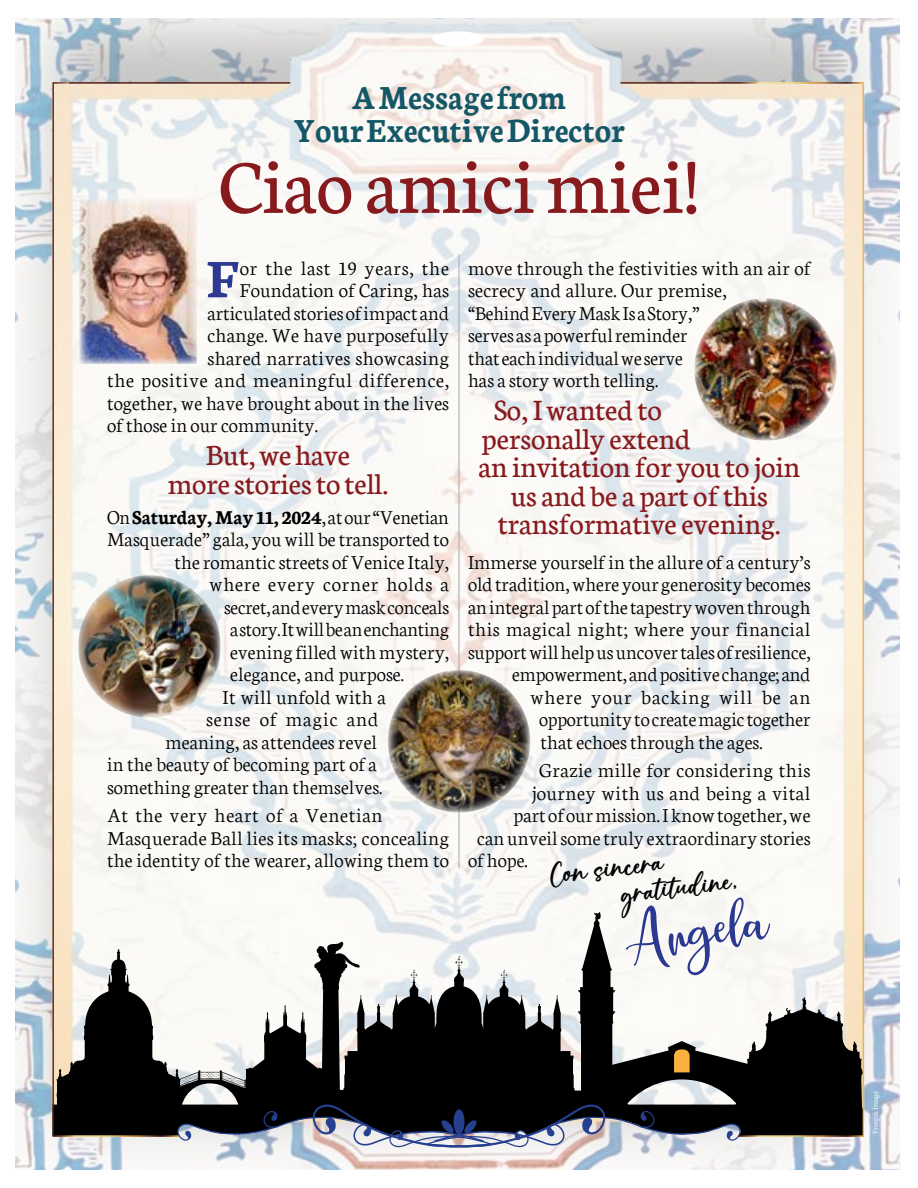
<style>
.page{position:relative;width:918px;height:1188px;background:#fff}
.page>*{position:absolute;margin:0;border:0;box-sizing:border-box;transform-origin:0 0}
.t1{font:81px "Neuton";color:#871a1d}
.t2{font:700 58.05px "Neuton";color:#2b3990}
.t3{font:52.5px "Winter Miracle Script";color:#2b3990}
.t4{font:700 36px/33px "Neuton";color:#145766;text-align:center;scale:.94 1}
.t5{font:36px/27px "Manuela";color:#000}
.t6{font:31.5px/28.5px "Neuton";color:#871a1d;text-align:center}
.t7{font:300 21px/22.5px "Neuton";color:#000}
.t8{font:300 21px "Neuton";letter-spacing:.03em;color:#000}
.t9{font:300 21px "Neuton";letter-spacing:.04em;color:#000}
.t10{font:700 21px "Neuton";letter-spacing:-.015em;color:#000}
.t11{font:300 21px "Neuton";letter-spacing:.025em;color:#000}
.t12{font:300 21px "Neuton";letter-spacing:.02em;color:#000}
.t13{font:7.5px "Minion Pro";letter-spacing:-.005em;color:#fff}
.s1{font-weight:300}
</style>
<div class="page">
<img style="left:16px;top:18px;width:884px;height:1151px">
<svg style="left:179px;top:912px;width:442px;height:185px"></svg>
<div style="left:433px;top:32px;width:50px;height:14px;background:#fff;border-radius:50%"></div>
<div style="left:432px;top:31px;width:52px;height:16px;border:2px solid #fff;border-radius:50%"></div>
<img style="left:78px;top:575px;width:143px;height:143px;border-radius:71px">
<hr style="left:459px;top:255px;width:1px;height:614px;background:#a7a9ac">
<img style="left:179px;top:199px;width:18px;height:164px">
<img style="left:388px;top:670px;width:142px;height:143px;border-radius:71px">
<img style="left:52px;top:82px;width:127px;height:1055px">
<svg style="left:69px;top:82px;width:221px;height:2px"></svg>
<svg style="left:177px;top:1097px;width:564px;height:52px;background:#5e6069"></svg>
<div style="left:454px;top:1109px;width:11px;height:26px;background:#25408f;border-radius:50%"></div>
<svg style="left:621px;top:82px;width:243px;height:1055px"></svg>
<h3 class="t4" style="left:294px;top:81px;width:354px">A Message from<br>Your Executive Director</h3>
<h1 class="t1" style="left:218px;top:145px;width:483px">Ciao amici miei!</h1>
<h2 class="t2" style="left:206px;top:247px;width:35px">F</h2>
<p class="t8" style="left:240px;top:257px;width:211px">or the last 19 years, the</p>
<p class="t7" style="left:240px;top:279px;width:211px">Foundation of Caring, has</p>
<p class="t7" style="left:207px;top:302px;width:243px">articulated stories of impact and</p>
<p class="t7" style="left:207px;top:324px;width:243px">change. We have purposefully</p>
<p class="t7" style="left:207px;top:347px;width:243px">shared narratives showcasing</p>
<p class="t11" style="left:107px;top:370px;width:344px">the positive and meaningful difference,</p>
<p class="t7" style="left:107px;top:392px;width:344px">together, we have brought about in the lives</p>
<p class="t7" style="left:107px;top:414px;width:212px">of those in our community.</p>
<h3 class="t6" style="left:168px;top:441px;width:222px">But, we have<br>more stories to tell.</h3>
<p class="t10" style="left:107px;top:506px;width:343px"><span class="s1">On</span> Saturday, May 11, 2024<span class="s1">, at our “Venetian</span></p>
<p class="t7" style="left:107px;top:528px;width:343px">Masquerade” gala, you will be transported to</p>
<p class="t7" style="left:175px;top:551px;width:276px">the romantic streets of Venice Italy,</p>
<p class="t8" style="left:209px;top:574px;width:242px">where every corner holds a</p>
<p class="t7" style="left:224px;top:596px;width:227px">secret, and every mask conceals</p>
<p class="t7" style="left:230px;top:618px;width:220px">a story. It will be an enchanting</p>
<p class="t7" style="left:230px;top:641px;width:220px">evening filled with mystery,</p>
<p class="t7" style="left:230px;top:663px;width:176px">elegance, and purpose.</p>
<p class="t7" style="left:223px;top:686px;width:165px">It will unfold with a</p>
<p class="t9" style="left:206px;top:709px;width:174px">sense of magic and</p>
<p class="t7" style="left:166px;top:731px;width:213px">meaning, as attendees revel</p>
<p class="t7" style="left:107px;top:753px;width:271px">in the beauty of becoming part of a</p>
<p class="t7" style="left:107px;top:776px;width:277px">something greater than themselves.</p>
<p class="t7" style="left:107px;top:804px;width:344px">At the very heart of a Venetian<br>Masquerade Ball lies its masks; concealing the identity of the wearer, allowing them to</p>
<p class="t7" style="left:468px;top:257px;width:344px">move through the festivities with an air of secrecy and allure. Our premise,<br>“Behind Every Mask Is a Story,”<br>serves as a powerful reminder<br>that each individual we serve<br>has a story worth telling.</p>
<h3 class="t6" style="left:494px;top:396px;width:170px">So, I wanted to</h3>
<h3 class="t6" style="left:482px;top:425px;width:210px">personally extend</h3>
<h3 class="t6" style="left:478px;top:453px;width:323px">an invitation for you to join</h3>
<h3 class="t6" style="left:511px;top:482px;width:259px">us and be a part of this</h3>
<h3 class="t6" style="left:498px;top:510px;width:284px">transformative evening.</h3>
<p class="t7" style="left:468px;top:551px;width:344px">Immerse yourself in the allure of a century’s</p>
<p class="t7" style="left:468px;top:573px;width:344px">old tradition, where your generosity becomes</p>
<p class="t7" style="left:468px;top:596px;width:344px">an integral part of the tapestry woven through</p>
<p class="t12" style="left:468px;top:619px;width:344px">this magical night; where your financial</p>
<p class="t7" style="left:468px;top:641px;width:344px">support will help us uncover tales of resilience,</p>
<p class="t7" style="left:512px;top:663px;width:300px">empowerment, and positive change; and</p>
<p class="t9" style="left:530px;top:686px;width:282px">where your backing will be an</p>
<p class="t7" style="left:539px;top:708px;width:273px">opportunity to create magic together</p>
<p class="t7" style="left:541px;top:731px;width:223px">that echoes through the ages.</p>
<p class="t7" style="left:539px;top:759px;width:273px">Grazie mille for considering this</p>
<p class="t7" style="left:532px;top:782px;width:280px">journey with us and being a vital</p>
<p class="t7" style="left:514px;top:804px;width:298px">part of our mission. I know together, we</p>
<p class="t7" style="left:477px;top:827px;width:335px">can unveil some truly extraordinary stories</p>
<p class="t7" style="left:468px;top:849px;width:61px">of hope.</p>
<h3 class="t5" style="left:617px;top:858px;width:118px;text-indent:-71px;rotate:-7deg">Con sincera gratitudine,</h3>
<h3 class="t3" style="left:615px;top:905px;width:150px;rotate:-7deg">Angela</h3>
<p class="t13" style="left:870px;top:1134px;width:44px;rotate:-90deg">Freepik Image</p>
</div>
